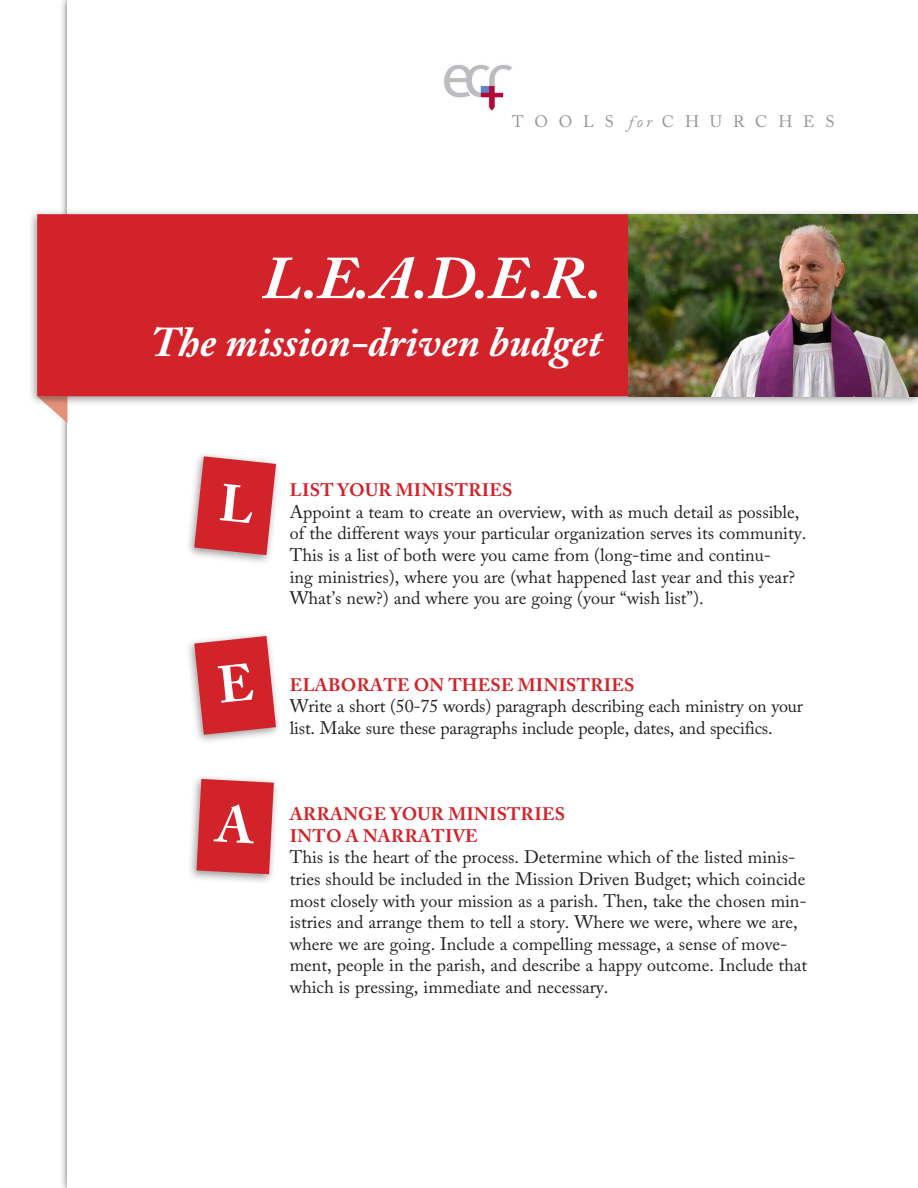
<style>
.page{position:relative;width:918px;height:1188px;background:#fff}
.page>*{position:absolute;margin:0;border:0;box-sizing:border-box;transform-origin:0 0}
.t1{font:italic 700 60.3px "Adobe Caslon Pro";color:#fff}
.t2{font:italic 700 42.3px "Adobe Caslon Pro";color:#fff}
.t3{font:18px/21.6px "Adobe Caslon Pro";color:#231f20}
.t4{font:700 18px/21.6px "Adobe Caslon Pro";letter-spacing:.015em;color:#d2232a}
.t5{font:16.5px "Adobe Caslon Pro";letter-spacing:.655em;color:#939598}
.s1{font-style:italic}
</style>
<div class="page">
<svg style="left:49px;top:407px;width:19px;height:16px"></svg>
<div style="left:27px;top:208px;width:891px;height:199px;background:#231f20;opacity:.46"></div>
<div style="left:37px;top:214px;width:591px;height:182px;background:#d2232a"></div>
<img style="left:444px;top:64px;width:68px;height:47px">
<img style="left:628px;top:214px;width:290px;height:182px">
<div style="left:185px;top:451px;width:97px;height:114px;background:#231f20;opacity:.46"></div>
<div style="left:185px;top:631px;width:97px;height:114px;background:#231f20;opacity:.46"></div>
<div style="left:187px;top:774px;width:93px;height:110px;background:#231f20;opacity:.46"></div>
<svg style="left:194px;top:456px;width:82px;height:99px"></svg>
<svg style="left:194px;top:636px;width:82px;height:99px"></svg>
<svg style="left:197px;top:779px;width:77px;height:95px"></svg>
<p class="t5" style="left:512px;top:112px;width:324px">Tools <span class="s1">for</span>Churc hes</p>
<h1 class="t1" style="left:263px;top:242px;width:340px">L.E.A.D.E.R.</h1>
<h2 class="t2" style="left:151px;top:316px;width:452px">The mission-driven budget</h2>
<p class="t4" style="left:290px;top:479px;width:224px">LIST YOUR MINISTRIES</p>
<p class="t3" style="left:290px;top:501px;width:518px">Appoint a team to create an overview, with as much detail as possible, of the different ways your particular organization serves its community.<br>This is a list of both were you came from (long-time and continu-<br>ing ministries), where you are (what happened last year and this year?<br>What’s new?) and where you are going (your “wish list”).</p>
<p class="t4" style="left:290px;top:674px;width:346px">ELABORATE ON THESE MINISTRIES</p>
<p class="t3" style="left:290px;top:695px;width:515px">Write a short (50-75 words) paragraph describing each ministry on your list. Make sure these paragraphs include people, dates, and specifics.</p>
<p class="t4" style="left:290px;top:803px;width:277px">ARRANGE YOUR MINISTRIES<br>INTO A NARRATIVE</p>
<p class="t3" style="left:290px;top:846px;width:519px">This is the heart of the process. Determine which of the listed minis&shy;tries should be included in the Mission Driven Budget; which coincide most closely with your mission as a parish. Then, take the chosen min&shy;istries and arrange them to tell a story. Where we were, where we are, where we are going. Include a compelling message, a sense of move&shy;ment, people in the parish, and describe a happy outcome. Include that which is pressing, immediate and necessary.</p>
</div>
